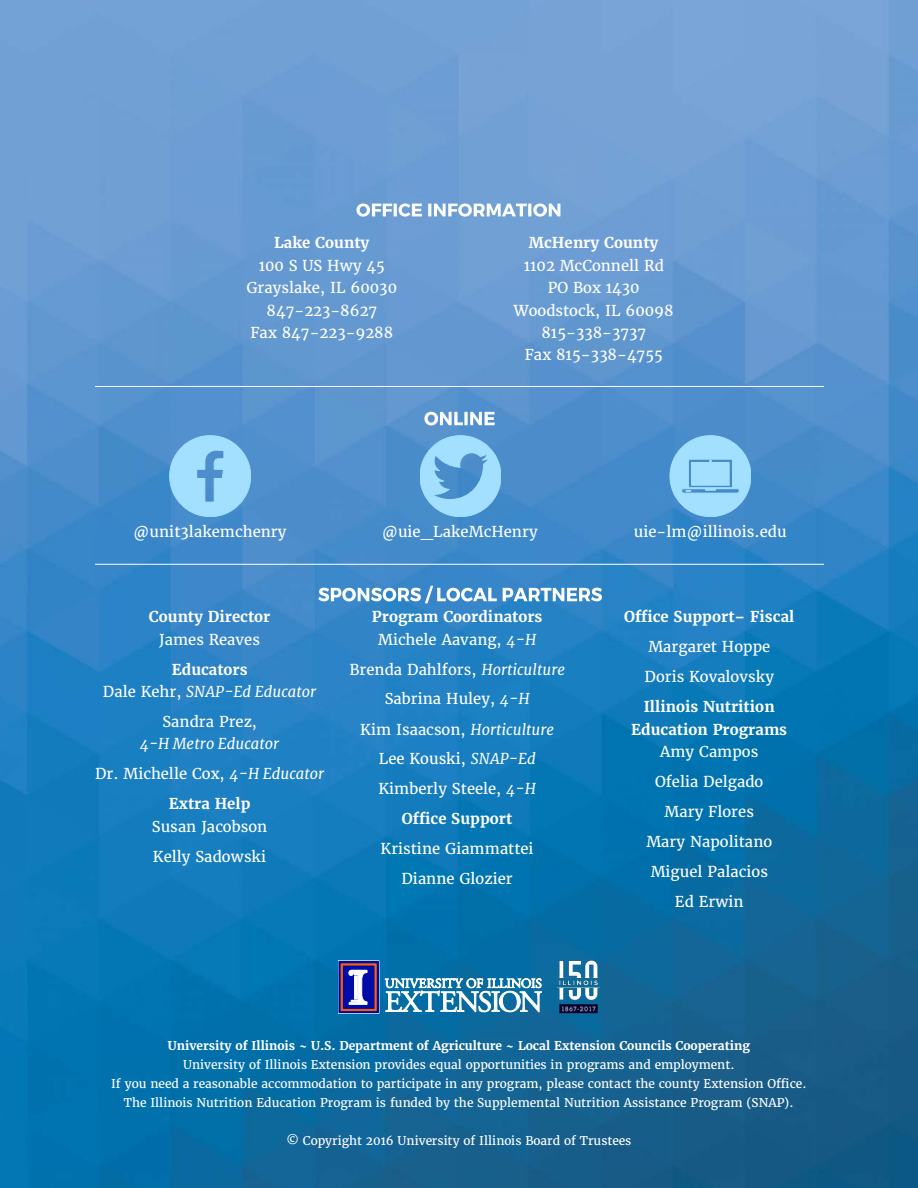
<style>
.page{position:relative;width:918px;height:1188px;background:#fff}
.page>*{position:absolute;margin:0;border:0;box-sizing:border-box;transform-origin:0 0}
.t1{font:15px/30px "Merriweather";color:#fff;text-align:center}
.t2{font:700 15px/30px "Merriweather";color:#fff;text-align:center}
.t3{font:italic 15px/22.5px "Merriweather";color:#fff;text-align:center}
.t4{font:12px/18.9px "Merriweather";letter-spacing:-.005em;color:#fff;text-align:center}
.s1{font-weight:700}
.s2{font-weight:400}
.s3{font-weight:700;font-style:normal}
.s4{font-style:normal}
.s5{font-style:italic}
.s6{font-weight:400;font-style:italic}
</style>
<div class="page">
<img style="left:0;top:0;width:918px;height:1188px">
<svg style="left:338px;top:961px;width:41px;height:52px"></svg>
<svg style="left:385px;top:978px;width:157px;height:34px"></svg>
<img style="left:552px;top:950px;width:53px;height:73px">
<img style="left:318px;top:583px;width:296px;height:22px">
<img style="left:357px;top:198px;width:216px;height:22px">
<hr style="left:95px;top:386px;width:729px;height:1px;background:#fff">
<hr style="left:95px;top:564px;width:729px;height:1px;background:#fff">
<img style="left:424px;top:407px;width:83px;height:21px">
<svg style="left:170px;top:436px;width:81px;height:81px;background:#89c7ef"></svg>
<svg style="left:420px;top:436px;width:81px;height:81px;background:#7bbce8"></svg>
<svg style="left:670px;top:436px;width:81px;height:81px;background:#8ac9f0"></svg>
<p class="t1" style="left:247px;top:232px;width:152px;line-height:22.5px"><span class="s1">Lake County<br></span>100 S US Hwy 45<br>Grayslake, IL 60030<br>847-223-8627<br>Fax 847-223-9288</p>
<p class="t1" style="left:514px;top:232px;width:161px;line-height:22.5px"><span class="s1">McHenry County<br></span>1102 McConnell Rd<br>PO Box 1430<br>Woodstock, IL 60098<br>815-338-3737<br>Fax 815-338-4755</p>
<p class="t1" style="left:134px;top:516px;width:154px">@unit3lakemchenry</p>
<p class="t1" style="left:634px;top:516px;width:154px">uie-lm@illinois.edu</p>
<p class="t1" style="left:382px;top:516px;width:157px">@uie_LakeMcHenry</p>
<p class="t2" style="left:149px;top:605px;width:123px;line-height:22.5px">County Director<br><span class="s2">James Reaves</span></p>
<p class="t3" style="left:103px;top:658px;width:215px"><span class="s3">Educators<br></span><span class="s4">Dale Kehr,</span> SNAP-Ed Educator</p>
<p class="t3" style="left:140px;top:710px;width:141px"><span class="s4">Sandra Prez,<br></span>4-H Metro Educator</p>
<p class="t1" style="left:95px;top:759px;width:231px">Dr. Michelle Cox, <span class="s5">4-H Educator<br></span><span class="s1">Extra Help</span></p>
<p class="t1" style="left:152px;top:811px;width:117px;text-align:left">Susan Jacobson<br>Kelly Sadowski</p>
<p class="t2" style="left:372px;top:605px;width:172px;line-height:22.5px">Program Coordinators<br><span class="s2">Michele Aavang,</span> <span class="s6">4-H</span></p>
<p class="t1" style="left:349px;top:654px;width:217px">Brenda Dahlfors, <span class="s5">Horticulture<br></span>Sabrina Huley, <span class="s5">4-H<br></span>Kim Isaacson, <span class="s5">Horticulture<br></span>Lee Kouski, <span class="s5">SNAP-Ed<br></span>Kimberly Steele, <span class="s5">4-H<br></span><span class="s1">Office Support<br></span>Kristine Giammattei<br>Dianne Glozier</p>
<p class="t2" style="left:624px;top:602px;width:172px">Office Support– Fiscal<br><span class="s2">Margaret Hoppe<br>Doris Kovalovsky<br></span>Illinois Nutrition</p>
<p class="t2" style="left:631px;top:718px;width:157px;line-height:22.4px">Education Programs<br><span class="s2">Amy Campos</span></p>
<p class="t1" style="left:646px;top:766px;width:127px">Ofelia Delgado<br>Mary Flores<br>Mary Napolitano<br>Miguel Palacios<br>Ed Erwin</p>
<p class="t4" style="left:111px;top:1037px;width:697px"><span class="s1">University of Illinois ~ U.S. Department of Agriculture ~ Local Extension Councils Cooperating<br></span>University of Illinois Extension provides equal opportunities in programs and employment.<br>If you need a reasonable accommodation to participate in any program, please contact the county Extension Office.<br>The Illinois Nutrition Education Program is funded by the Supplemental Nutrition Assistance Program (SNAP).</p>
<p class="t4" style="left:286px;top:1131px;width:347px">© Copyright 2016 University of Illinois Board of Trustees</p>
</div>
